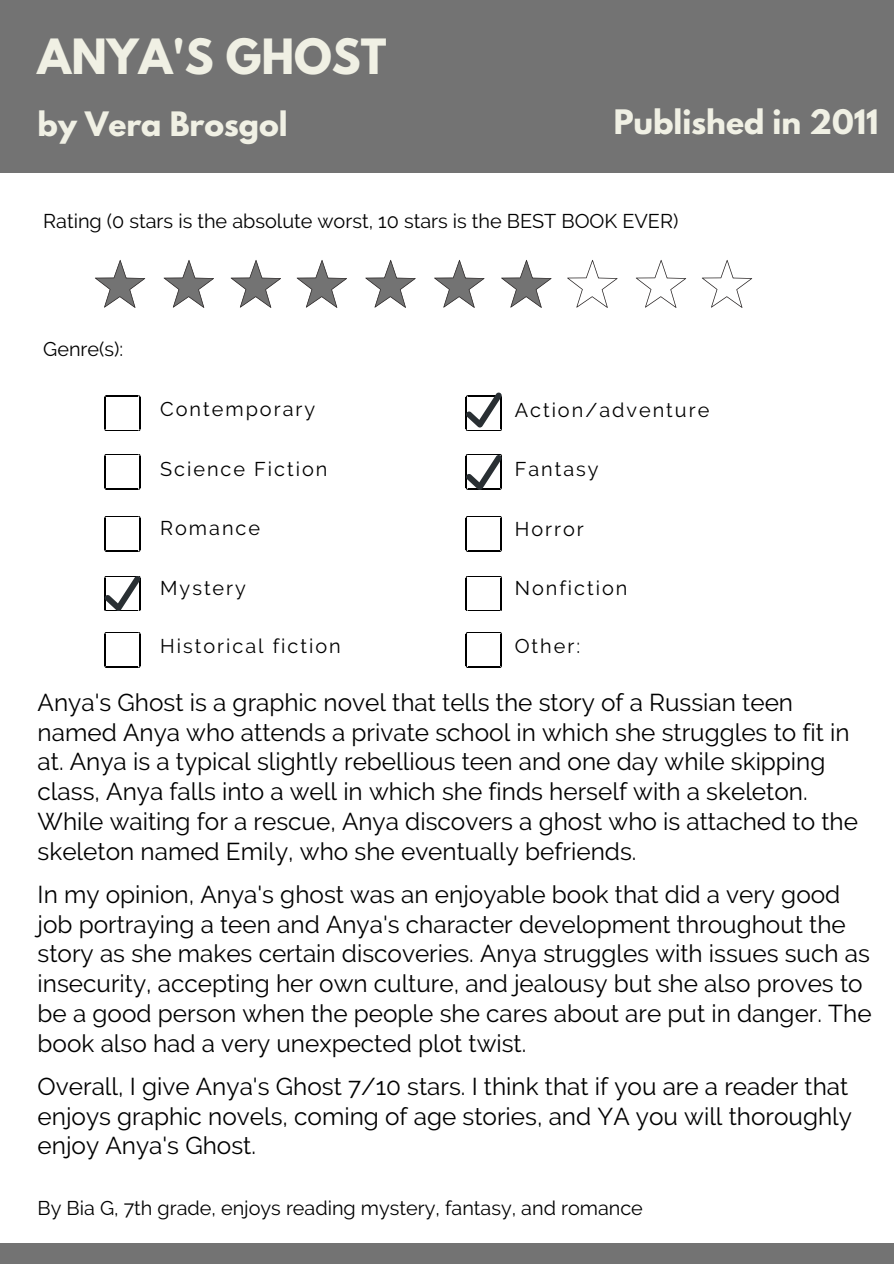
<style>
.page{position:relative;width:894px;height:1264px;background:#fff}
.page>*{position:absolute;margin:0;border:0;box-sizing:border-box;transform-origin:0 0}
.t1{font:700 43.05px "League Spartan";color:#f0f0e4}
.t2{font:700 29.85px "League Spartan";color:#f0f0e4}
.t3{font:24.3px/29.7px "Raleway";color:#000}
.t4{font:19.8px "Raleway";color:#000}
.t5{font:19.8px "Raleway";letter-spacing:.1em;color:#000}
</style>
<div class="page">
<div style="left:0;top:0;width:893px;height:173px;background:#737373"></div>
<div style="left:0;top:1243px;width:893px;height:20px;background:#737373"></div>
<hr style="left:107px;top:395px;width:31px;height:1px;background:#000">
<hr style="left:139px;top:397px;width:1px;height:32px;background:#000">
<hr style="left:104px;top:397px;width:1px;height:32px;background:#000">
<hr style="left:107px;top:430px;width:31px;height:1px;background:#000">
<hr style="left:107px;top:454px;width:31px;height:1px;background:#000">
<hr style="left:139px;top:456px;width:1px;height:31px;background:#000">
<hr style="left:104px;top:456px;width:1px;height:31px;background:#000">
<hr style="left:107px;top:489px;width:31px;height:1px;background:#000">
<hr style="left:107px;top:516px;width:31px;height:1px;background:#000">
<hr style="left:139px;top:518px;width:1px;height:31px;background:#000">
<hr style="left:104px;top:518px;width:1px;height:31px;background:#000">
<hr style="left:107px;top:551px;width:31px;height:1px;background:#000">
<hr style="left:107px;top:632px;width:31px;height:1px;background:#000">
<hr style="left:139px;top:634px;width:1px;height:31px;background:#000">
<hr style="left:104px;top:634px;width:1px;height:31px;background:#000">
<hr style="left:107px;top:667px;width:31px;height:1px;background:#000">
<hr style="left:468px;top:430px;width:31px;height:1px;background:#000">
<hr style="left:468px;top:516px;width:31px;height:1px;background:#000">
<hr style="left:500px;top:518px;width:1px;height:31px;background:#000">
<hr style="left:465px;top:518px;width:1px;height:31px;background:#000">
<hr style="left:468px;top:551px;width:31px;height:1px;background:#000">
<hr style="left:468px;top:632px;width:31px;height:1px;background:#000">
<hr style="left:500px;top:634px;width:1px;height:31px;background:#000">
<hr style="left:465px;top:634px;width:1px;height:31px;background:#000">
<hr style="left:468px;top:667px;width:31px;height:1px;background:#000">
<hr style="left:468px;top:576px;width:31px;height:1px;background:#000">
<hr style="left:500px;top:578px;width:1px;height:31px;background:#000">
<hr style="left:465px;top:578px;width:1px;height:31px;background:#000">
<hr style="left:468px;top:610px;width:31px;height:1px;background:#000">
<svg style="left:95px;top:260px;width:50px;height:48px"></svg>
<svg style="left:164px;top:260px;width:50px;height:48px"></svg>
<svg style="left:230px;top:260px;width:51px;height:48px"></svg>
<svg style="left:296px;top:260px;width:51px;height:48px"></svg>
<svg style="left:365px;top:260px;width:50px;height:48px"></svg>
<svg style="left:434px;top:260px;width:50px;height:48px"></svg>
<svg style="left:501px;top:260px;width:50px;height:48px"></svg>
<svg style="left:567px;top:260px;width:50px;height:48px"></svg>
<svg style="left:636px;top:260px;width:50px;height:48px"></svg>
<svg style="left:702px;top:260px;width:50px;height:48px"></svg>
<svg style="left:465px;top:454px;width:36px;height:36px"></svg>
<svg style="left:104px;top:576px;width:36px;height:35px"></svg>
<svg style="left:465px;top:392px;width:36px;height:38px"></svg>
<p class="t1" style="left:38px;top:35px;width:350px">ANYA'S GHOST</p>
<p class="t2" style="left:38px;top:109px;width:251px">by Vera Brosgol</p>
<p class="t2" style="left:613px;top:107px;width:266px">Published in 2011</p>
<p class="t4" style="left:43px;top:210px;width:636px">Rating (0 stars is the absolute worst, 10 stars is the BEST BOOK EVER)</p>
<p class="t5" style="left:43px;top:337px;width:81px">Genre(s):</p>
<p class="t5" style="left:160px;top:397px;width:156px">Contemporary</p>
<p class="t5" style="left:160px;top:457px;width:169px">Science Fiction</p>
<p class="t5" style="left:160px;top:516px;width:101px">Romance</p>
<p class="t5" style="left:160px;top:576px;width:87px">Mystery</p>
<p class="t5" style="left:160px;top:635px;width:182px">Historical fiction</p>
<p class="t5" style="left:514px;top:399px;width:196px">Action/adventure</p>
<p class="t5" style="left:514px;top:457px;width:85px">Fantasy</p>
<p class="t5" style="left:514px;top:517px;width:71px">Horror</p>
<p class="t5" style="left:514px;top:576px;width:114px">Nonfiction</p>
<p class="t5" style="left:514px;top:634px;width:67px">Other:</p>
<p class="t3" style="left:38px;top:687px;width:821px">Anya's Ghost is a graphic novel that tells the story of a Russian teen named Anya who attends a private school in which she struggles to fit in at. Anya is a typical slightly rebellious teen and one day while skipping class, Anya falls into a well in which she finds herself with a skeleton.<br>While waiting for a rescue, Anya discovers a ghost who is attached to the skeleton named Emily, who she eventually befriends.</p>
<p class="t3" style="left:38px;top:879px;width:835px">In my opinion, Anya's ghost was an enjoyable book that did a very good job portraying a teen and Anya's character development throughout the story as she makes certain discoveries. Anya struggles with issues such as insecurity, accepting her own culture, and jealousy but she also proves to be a good person when the people she cares about are put in danger. The book also had a very unexpected plot twist.</p>
<p class="t3" style="left:38px;top:1071px;width:815px">Overall, I give Anya's Ghost 7/10 stars. I think that if you are a reader that enjoys graphic novels, coming of age stories, and YA you will thoroughly enjoy Anya's Ghost.</p>
<p class="t4" style="left:38px;top:1195px;width:606px">By Bia G, 7th grade, enjoys reading mystery, fantasy, and romance</p>
</div>
